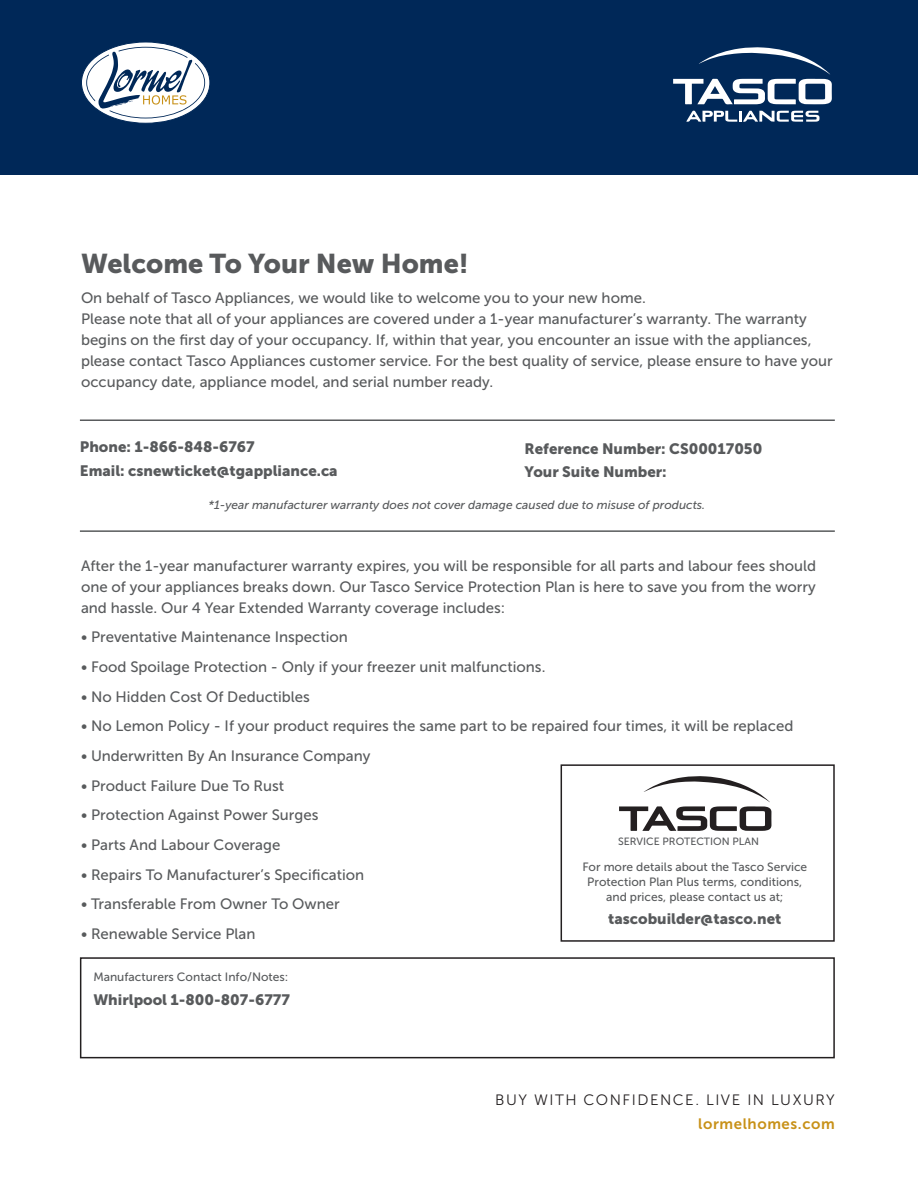
<style>
.page{position:relative;width:918px;height:1188px;background:#fff}
.page>*{position:absolute;margin:0;border:0;box-sizing:border-box;transform-origin:0 0}
.t1{font:27px "Museo Sans 900";color:#585a5c}
.t2{font:15px/21px "Museo Sans 500";color:#585a5c}
.t3{font:15px "Museo Sans 900";color:#585a5c}
.t4{font:15px "Museo Sans 300";letter-spacing:.1em;color:#231f20}
.t5{font:15px "Museo Sans 700";letter-spacing:.04em;color:#c89118}
.t6{font:12px/15px "Museo Sans 500";color:#585a5c;text-align:center}
.t7{font:italic 12px "Museo Sans 500";color:#585a5c}
.t8{font:10.5px "Museo Sans 500";color:#585a5c}
</style>
<div class="page">
<div style="left:0;top:0;width:918px;height:175px;background:#002858"></div>
<svg style="left:81px;top:42px;width:129px;height:81px"></svg>
<svg style="left:673px;top:47px;width:159px;height:75px"></svg>
<svg style="left:619px;top:776px;width:152px;height:55px"></svg>
<div style="left:561px;top:764px;width:274px;height:178px;border:2px solid #231f20"></div>
<div style="left:80px;top:957px;width:755px;height:101px;border:2px solid #231f20"></div>
<hr style="left:80px;top:419px;width:755px;height:2px;background:#585a5c">
<hr style="left:80px;top:530px;width:755px;height:2px;background:#585a5c">
<p class="t1" style="left:81px;top:248px;width:389px">Welcome To Your New Home!</p>
<p class="t2" style="left:81px;top:287px;width:753px">On behalf of Tasco Appliances, we would like to welcome you to your new home.<br>Please note that all of your appliances are covered under a 1-year manufacturer’s warranty. The warranty begins on the first day of your occupancy. If, within that year, you encounter an issue with the appliances, please contact Tasco Appliances customer service. For the best quality of service, please ensure to have your occupancy date, appliance model, and serial number ready.</p>
<p class="t3" style="left:80px;top:438px;width:176px">Phone: 1-866-848-6767</p>
<p class="t3" style="left:80px;top:462px;width:259px">Email: csnewticket@tgappliance.ca</p>
<p class="t3" style="left:525px;top:440px;width:239px">Reference Number: CS00017050</p>
<p class="t3" style="left:525px;top:463px;width:144px">Your Suite Number:</p>
<p class="t7" style="left:208px;top:499px;width:498px">*1-year manufacturer warranty does not cover damage caused due to misuse of products.</p>
<p class="t2" style="left:81px;top:555px;width:737px;text-align:justify">After the 1-year manufacturer warranty expires, you will be responsible for all parts and labour fees should one of your appliances breaks down. Our Tasco Service Protection Plan is here to save you from the worry and hassle. Our 4 Year Extended Warranty coverage includes:</p>
<p class="t2" style="left:81px;top:627px;width:268px">• Preventative Maintenance Inspection</p>
<p class="t2" style="left:81px;top:656px;width:466px">• Food Spoilage Protection - Only if your freezer unit malfunctions.</p>
<p class="t2" style="left:81px;top:686px;width:231px">• No Hidden Cost Of Deductibles</p>
<p class="t2" style="left:81px;top:716px;width:714px">• No Lemon Policy - If your product requires the same part to be repaired four times, it will be replaced</p>
<p class="t2" style="left:81px;top:745px;width:291px">• Underwritten By An Insurance Company</p>
<p class="t2" style="left:81px;top:775px;width:205px">• Product Failure Due To Rust</p>
<p class="t2" style="left:81px;top:805px;width:239px">• Protection Against Power Surges</p>
<p class="t2" style="left:81px;top:834px;width:201px">• Parts And Labour Coverage</p>
<p class="t2" style="left:81px;top:864px;width:285px">• Repairs To Manufacturer’s Specification</p>
<p class="t2" style="left:81px;top:894px;width:260px">• Transferable From Owner To Owner</p>
<p class="t2" style="left:81px;top:923px;width:176px">• Renewable Service Plan</p>
<p class="t8" style="left:618px;top:835px;width:142px">SERVICE PROTECTION PLAN</p>
<p class="t6" style="left:582px;top:859px;width:226px">For more details about the Tasco Service<br>Protection Plan Plus terms, conditions, and prices, please contact us at;</p>
<p class="t3" style="left:608px;top:911px;width:175px">tascobuilder@tasco.net</p>
<p class="t6" style="left:93px;top:969px;width:197px">Manufacturers Contact Info/Notes:</p>
<p class="t3" style="left:93px;top:991px;width:198px">Whirlpool 1-800-807-6777</p>
<p class="t4" style="left:495px;top:1092px;width:341px">BUY WITH CONFIDENCE. LIVE IN LUXURY</p>
<p class="t5" style="left:698px;top:1115px;width:138px">lormelhomes.com</p>
</div>
